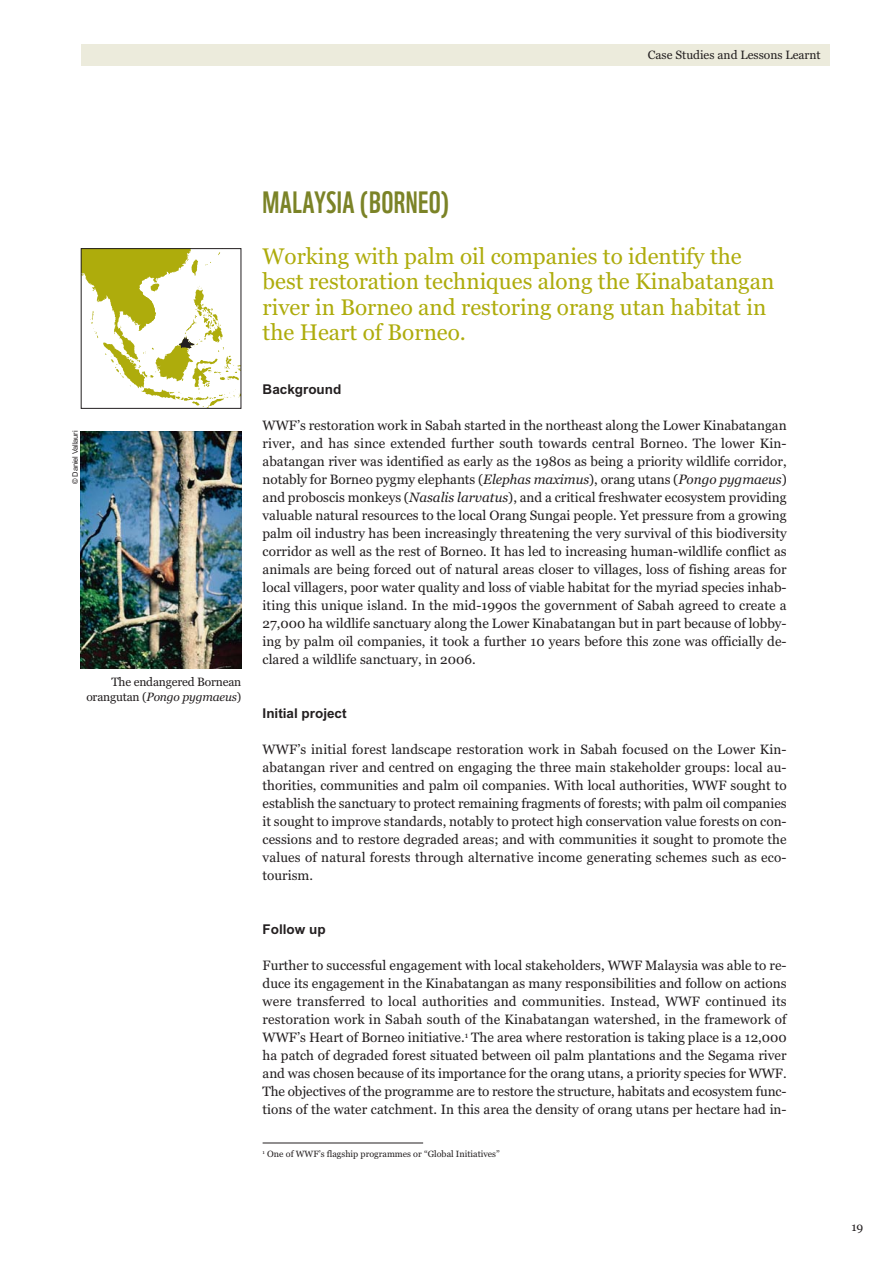
<style>
.page{position:relative;width:893px;height:1263px;background:#fff}
.page>*{position:absolute;margin:0;border:0;box-sizing:border-box;transform-origin:0 0}
.t1{font:30px "WWF";letter-spacing:.015em;color:#7b8327}
.t2{font:22.5px/25.5px "Georgia";color:#aeac0c}
.t3{font:13.5px/18px "Georgia";color:#231f20;text-align:justify}
.t4{font:700 13.5px "Arial";color:#231f20}
.t5{font:12px/15px "Georgia";color:#231f20;text-align:right}
.t6{font:9px "Georgia";color:#231f20}
.t7{font:7.5px "Arial";letter-spacing:-.015em;color:#231f20}
.s1{font-style:italic}
</style>
<div class="page">
<div style="left:81px;top:45px;width:748px;height:21px;background:#ecebdc"></div>
<svg style="left:83px;top:250px;width:156px;height:157px"></svg>
<div style="left:81px;top:248px;width:160px;height:161px;border:1px solid #231f20"></div>
<hr style="left:263px;top:1143px;width:160px;height:1px;background:#231f20">
<img style="left:81px;top:431px;width:160px;height:237px">
<p class="t5" style="left:648px;top:48px;width:174px">Case Studies and Lessons Learnt</p>
<p class="t7" style="left:72px;top:484px;width:55px;rotate:-90deg">© Daniel Vallauri</p>
<p class="t5" style="left:86px;top:675px;width:156px">The endangered Bornean orangutan (<span class="s1">Pongo pygmaeus</span>)</p>
<h1 class="t1" style="left:263px;top:191px;width:188px">MALAYSIA (BORNEO)</h1>
<h2 class="t2" style="left:263px;top:245px;width:513px">Working with palm oil companies to identify the best restoration techniques along the Kinabatangan river in Borneo and restoring orang utan habitat in the Heart of Borneo.</h2>
<p class="t4" style="left:263px;top:385px;width:80px">Background</p>
<p class="t3" style="left:263px;top:418px;width:526px">WWF’s restoration work in Sabah started in the northeast along the Lower Kinabatangan river, and has since extended further south towards central Borneo. The lower Kin&shy;abatangan river was identified as early as the 1980s as being a priority wildlife corridor, notably for Borneo pygmy elephants (<span class="s1">Elephas maximus</span>), orang utans (<span class="s1">Pongo pygmaeus</span>) and proboscis monkeys (<span class="s1">Nasalis larvatus</span>), and a critical freshwater ecosystem providing valuable natural resources to the local Orang Sungai people. Yet pressure from a growing palm oil industry has been increasingly threatening the very survival of this biodiversity corridor as well as the rest of Borneo. It has led to increasing human-wildlife conflict as animals are being forced out of natural areas closer to villages, loss of fishing areas for local villagers, poor water quality and loss of viable habitat for the myriad species inhab&shy;iting this unique island. In the mid-1990s the government of Sabah agreed to create a 27,000 ha wildlife sanctuary along the Lower Kinabatangan but in part because of lobby&shy;ing by palm oil companies, it took a further 10 years before this zone was officially de&shy;clared a wildlife sanctuary, in 2006.</p>
<p class="t4" style="left:263px;top:709px;width:86px">Initial project</p>
<p class="t3" style="left:263px;top:742px;width:526px">WWF’s initial forest landscape restoration work in Sabah focused on the Lower Kin&shy;abatangan river and centred on engaging the three main stakeholder groups: local au&shy;thorities, communities and palm oil companies. With local authorities, WWF sought to establish the sanctuary to protect remaining fragments of forests; with palm oil companies it sought to improve standards, notably to protect high conservation value forests on con&shy;cessions and to restore degraded areas; and with communities it sought to promote the values of natural forests through alternative income generating schemes such as eco&shy;tourism.</p>
<p class="t4" style="left:263px;top:925px;width:65px">Follow up</p>
<p class="t3" style="left:263px;top:958px;width:526px">Further to successful engagement with local stakeholders, WWF Malaysia was able to re&shy;duce its engagement in the Kinabatangan as many responsibilities and follow on actions were transferred to local authorities and communities. Instead, WWF continued its restoration work in Sabah south of the Kinabatangan watershed, in the framework of WWF’s Heart of Borneo initiative.<sup>1</sup> The area where restoration is taking place is a 12,000 ha patch of degraded forest situated between oil palm plantations and the Segama river and was chosen because of its importance for the orang utans, a priority species for WWF.<br>The objectives of the programme are to restore the structure, habitats and ecosystem func&shy;tions of the water catchment. In this area the density of orang utans per hectare had in-</p>
<p class="t6" style="left:263px;top:1150px;width:239px"><sup>1</sup> One of WWF’s flagship programmes or “Global Initiatives”</p>
<p class="t5" style="left:851px;top:1220px;width:13px">19</p>
</div>
